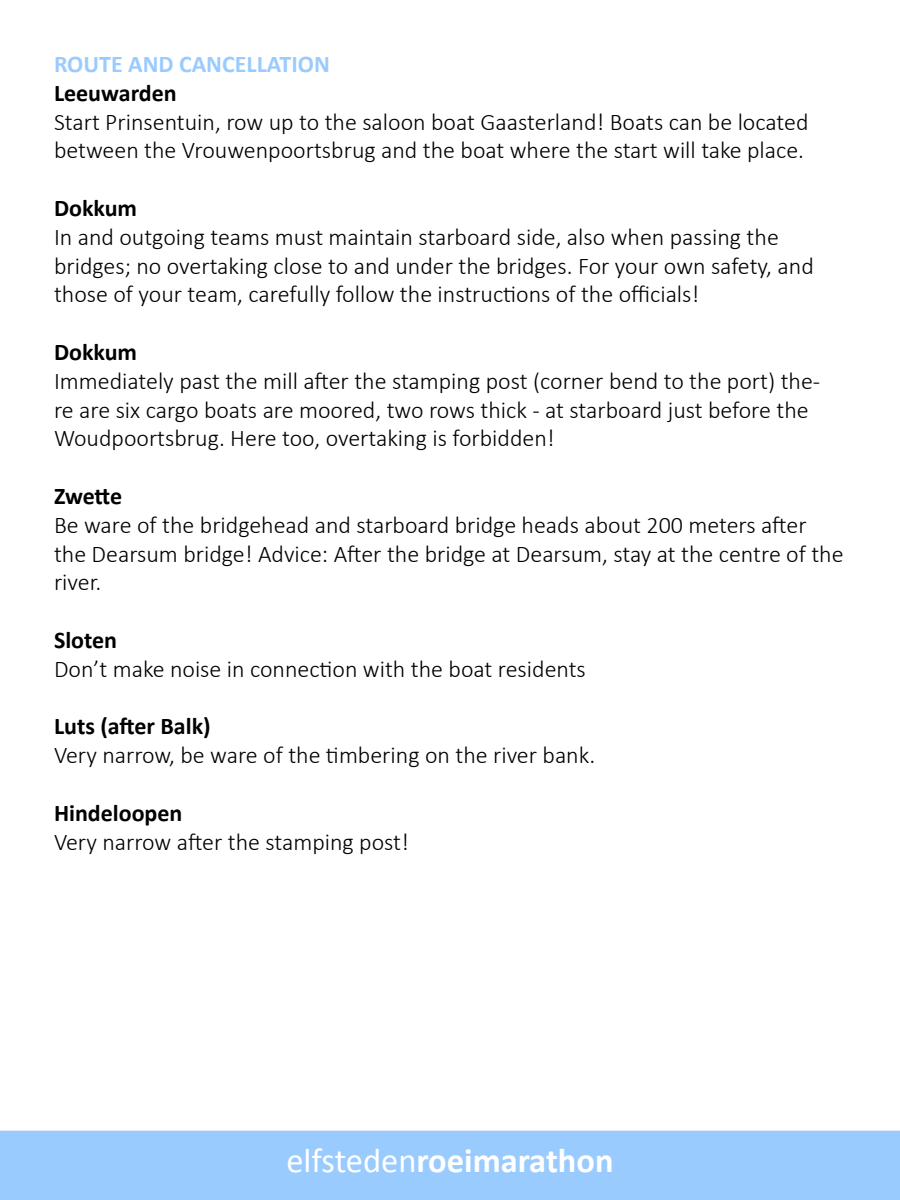
<style>
.page{position:relative;width:900px;height:1200px;background:#fff}
.page>*{position:absolute;margin:0;border:0;box-sizing:border-box;transform-origin:0 0}
.t1{font:700 34.5px "Calibri";color:#fff}
.t2{font:300 24px/28.8px "Calibri";color:#000}
.t3{font:700 24px "Calibri";color:#000}
.t4{font:700 24px "Calibri";color:#9acbff}
.s1{font-weight:400}
</style>
<div class="page">
<div style="left:0;top:1131px;width:900px;height:69px;background:#9acbff"></div>
<p class="t4" style="left:54px;top:49px;width:277px">ROUTE AND CANCELLATION</p>
<p class="t3" style="left:54px;top:77px;width:124px">Leeuwarden</p>
<p class="t2" style="left:54px;top:106px;width:756px">Start Prinsentuin, row up to the saloon boat Gaasterland! Boats can be located between the Vrouwenpoortsbrug and the boat where the start will take place.</p>
<p class="t3" style="left:54px;top:193px;width:85px">Dokkum</p>
<p class="t2" style="left:54px;top:221px;width:761px">In and outgoing teams must maintain starboard side, also when passing the bridges; no overtaking close to and under the bridges. For your own safety, and those of your team, carefully follow the instructions of the officials!</p>
<p class="t3" style="left:54px;top:337px;width:85px">Dokkum</p>
<p class="t2" style="left:54px;top:365px;width:768px">Immediately past the mill after the stamping post (corner bend to the port) the&shy;re are six cargo boats are moored, two rows thick - at starboard just before the<br>Woudpoortsbrug. Here too, overtaking is forbidden!</p>
<p class="t3" style="left:54px;top:481px;width:70px">Zwette</p>
<p class="t2" style="left:54px;top:509px;width:791px">Be ware of the bridgehead and starboard bridge heads about 200 meters after the Dearsum bridge! Advice: After the bridge at Dearsum, stay at the centre of the river.</p>
<p class="t3" style="left:54px;top:625px;width:65px">Sloten</p>
<p class="t2" style="left:54px;top:653px;width:533px">Don’t make noise in connection with the boat residents</p>
<p class="t3" style="left:54px;top:711px;width:158px">Luts (after Balk)</p>
<p class="t2" style="left:54px;top:740px;width:543px">Very narrow, be ware of the timbering on the river bank.</p>
<p class="t3" style="left:54px;top:797px;width:130px">Hindeloopen</p>
<p class="t2" style="left:54px;top:826px;width:356px">Very narrow after the stamping post!</p>
<h1 class="t1" style="left:286px;top:1138px;width:329px"><span class="s1">elfsteden</span>roeimarathon</h1>
</div>
